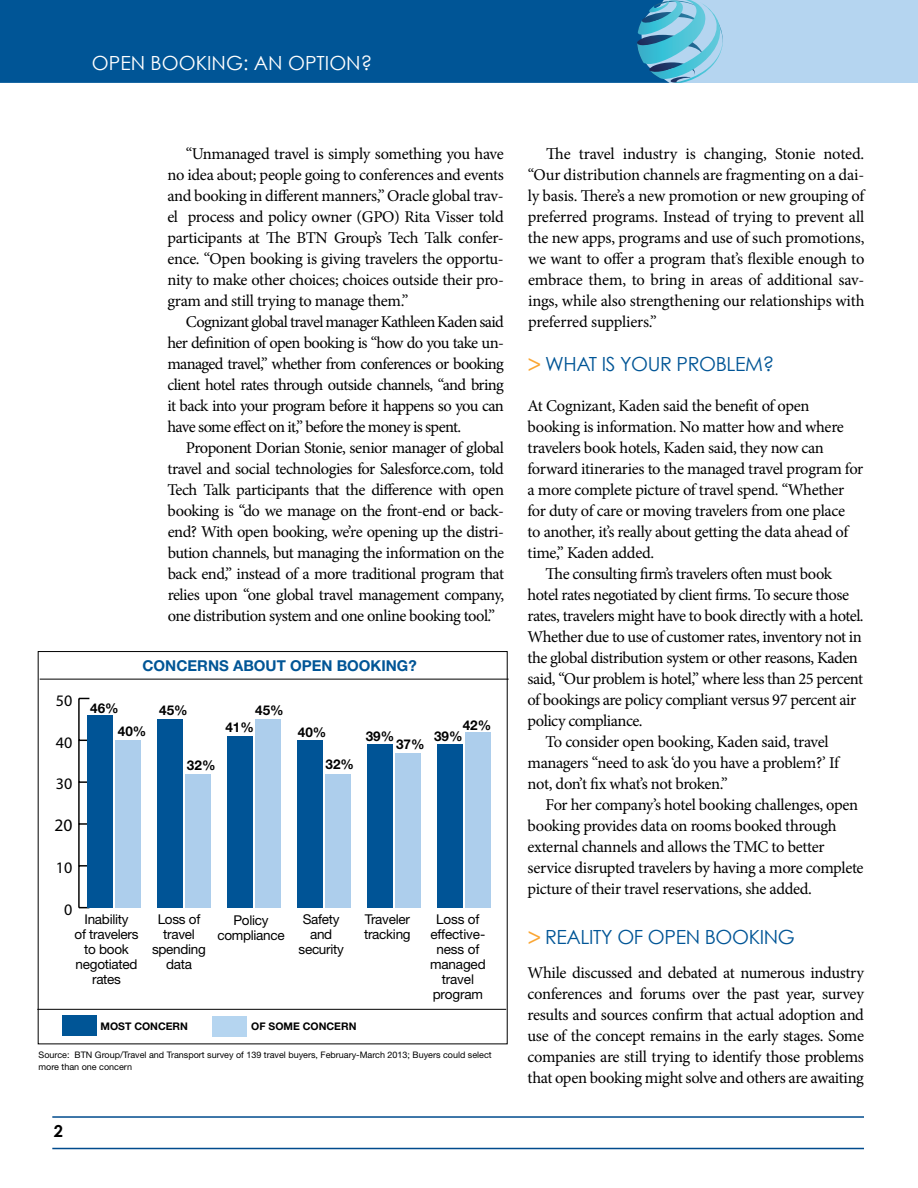
<style>
.page{position:relative;width:918px;height:1188px;background:#fff}
.page>*{position:absolute;margin:0;border:0;box-sizing:border-box;transform-origin:0 0}
.t1{font:19.5px "Century Gothic";letter-spacing:-.02em;color:#005596}
.t2{font:19.5px "Century Gothic";color:#fff}
.t3{font:17.55px "Myriad Pro";color:#000}
.t4{font:16.5px/21px "Minion Pro";letter-spacing:-.025em;color:#000;text-align:justify}
.t5{font:700 16.5px "Century Gothic";color:#000}
.t6{font:16.05px "Myriad Pro";color:#000}
.t7{font:700 15px "Helvetica Neue LT Std";color:#005596}
.t8{font:13.5px/15px "Helvetica Neue LT Std";letter-spacing:-.02em;color:#000;text-align:center}
.t9{font:700 13.5px/23.2px "Helvetica Neue LT Std";color:#000}
.t10{font:700 10.5px "Helvetica Neue LT Std";color:#000}
.t11{font:9px/12px "Helvetica Neue LT Std";color:#000}
.s1{font-family:"Minion Pro";font-weight:700;font-size:25.5px;color:#faa634}
</style>
<div class="page">
<hr style="left:52px;top:1116px;width:812px;height:2px;background:#004b8d">
<hr style="left:52px;top:1148px;width:812px;height:1px;background:#004b8d">
<div style="left:0;top:0;width:918px;height:83px;background:#b5d5f0"></div>
<div style="left:0;top:0;width:637px;height:83px;background:#005596"></div>
<svg style="left:637px;top:0;width:86px;height:83px"></svg>
<hr style="left:78px;top:698px;width:2px;height:210px;background:#000">
<svg style="left:80px;top:865px;width:7px;height:2px"></svg>
<svg style="left:80px;top:823px;width:7px;height:2px"></svg>
<svg style="left:80px;top:781px;width:7px;height:2px"></svg>
<div style="left:115px;top:740px;width:25px;height:168px;background:#adceec"></div>
<div style="left:185px;top:774px;width:25px;height:134px;background:#adceec"></div>
<div style="left:255px;top:719px;width:25px;height:189px;background:#adceec"></div>
<div style="left:325px;top:774px;width:25px;height:134px;background:#adceec"></div>
<div style="left:395px;top:753px;width:25px;height:155px;background:#adceec"></div>
<div style="left:465px;top:732px;width:25px;height:176px;background:#adceec"></div>
<div style="left:87px;top:715px;width:26px;height:193px;background:#005496"></div>
<div style="left:157px;top:719px;width:25px;height:189px;background:#005496"></div>
<div style="left:227px;top:736px;width:25px;height:172px;background:#005496"></div>
<div style="left:297px;top:740px;width:25px;height:168px;background:#005496"></div>
<div style="left:367px;top:744px;width:25px;height:164px;background:#005496"></div>
<div style="left:437px;top:744px;width:25px;height:164px;background:#005496"></div>
<div style="left:62px;top:1015px;width:35px;height:21px;background:#005596"></div>
<div style="left:212px;top:1016px;width:35px;height:20px;background:#b5d5f0"></div>
<hr style="left:37px;top:1009px;width:469px;height:1px;background:#000">
<hr style="left:40px;top:679px;width:469px;height:1px;background:#000">
<p class="t2" style="left:92px;top:51px;width:282px">OPEN BOOKING: AN OPTION?</p>
<p class="t4" style="left:167px;top:143px;width:338px;text-indent:18px">“Unmanaged travel is simply something you have no idea about; people going to conferences and events and booking in different manners,” Oracle global trav&shy;el process and policy owner (GPO) Rita Visser told participants at The BTN Group’s Tech Talk confer&shy;ence. “Open booking is giving travelers the opportu&shy;nity to make other choices; choices outside their pro&shy;gram and still trying to manage them.”</p>
<p class="t4" style="left:167px;top:311px;width:338px;text-indent:18px">Cognizant global travel manager Kathleen Kaden said her definition of open booking is “how do you take un&shy;managed travel,” whether from conferences or booking client hotel rates through outside channels, “and bring it back into your program before it happens so you can have some effect on it,” before the money is spent.</p>
<p class="t4" style="left:168px;top:437px;width:338px;text-indent:18px">Proponent Dorian Stonie, senior manager of global travel and social technologies for Salesforce.com, told Tech Talk participants that the difference with open booking is “do we manage on the front-end or back&shy;end? With open booking, we’re opening up the distri&shy;bution channels, but managing the information on the back end,” instead of a more traditional program that relies upon “one global travel management company, one distribution system and one online booking tool.”</p>
<p class="t6" style="left:56px;top:691px;width:18px">50</p>
<p class="t6" style="left:56px;top:732px;width:18px">40</p>
<p class="t6" style="left:56px;top:774px;width:18px">30</p>
<p class="t3" style="left:54px;top:815px;width:20px">20</p>
<p class="t6" style="left:56px;top:858px;width:18px">10</p>
<p class="t7" style="left:142px;top:657px;width:276px">CONCERNS ABOUT OPEN BOOKING?</p>
<p class="t9" style="left:118px;top:696px;width:30px;text-indent:-28px">46%<br>40%</p>
<p class="t9" style="left:159px;top:699px;width:30px">45%</p>
<p class="t9" style="left:187px;top:753px;width:30px">32%</p>
<p class="t9" style="left:255px;top:698px;width:30px">45%</p>
<p class="t9" style="left:225px;top:716px;width:30px">41%</p>
<p class="t9" style="left:298px;top:720px;width:30px">40%</p>
<p class="t9" style="left:326px;top:752px;width:30px">32%</p>
<p class="t9" style="left:366px;top:724px;width:30px">39%</p>
<p class="t9" style="left:396px;top:732px;width:30px">37%</p>
<p class="t9" style="left:463px;top:713px;width:30px">42%</p>
<p class="t9" style="left:434px;top:724px;width:30px">39%</p>
<p class="t6" style="left:64px;top:900px;width:10px">0</p>
<p class="t8" style="left:75px;top:912px;width:66px">Inability<br>of travelers to book negotiated rates</p>
<p class="t8" style="left:152px;top:912px;width:55px">Loss of travel spending data</p>
<p class="t8" style="left:217px;top:912px;width:69px">Policy compliance</p>
<p class="t8" style="left:299px;top:912px;width:47px">Safety and security</p>
<p class="t8" style="left:364px;top:912px;width:48px;text-align:left">Traveler tracking</p>
<p class="t8" style="left:430px;top:912px;width:57px">Loss of effective&shy;ness of managed travel program</p>
<p class="t10" style="left:100px;top:1020px;width:18px">MOST</p>
<p class="t10" style="left:134px;top:1020px;width:9px">CONCERN</p>
<p class="t10" style="left:251px;top:1020px;width:61px">OF SOME CONCERN</p>
<p class="t11" style="left:39px;top:1049px;width:455px">Source: BTN Group/Travel and Transport survey of 139 travel buyers, February-March 2013; Buyers could select more than one concern</p>
<p class="t5" style="left:54px;top:1120px;width:11px">2</p>
<p class="t4" style="left:528px;top:143px;width:338px;text-indent:18px">The travel industry is changing, Stonie noted. “Our distribution channels are fragmenting on a dai&shy;ly basis. There’s a new promotion or new grouping of preferred programs. Instead of trying to prevent all the new apps, programs and use of such promotions, we want to offer a program that’s flexible enough to embrace them, to bring in areas of additional sav&shy;ings, while also strengthening our relationships with preferred suppliers.”</p>
<p class="t1" style="left:528px;top:352px;width:248px"><span class="s1">&gt;</span> WHAT IS YOUR PROBLEM?</p>
<p class="t4" style="left:528px;top:395px;width:284px">At Cognizant, Kaden said the benefit of open</p>
<p class="t4" style="left:528px;top:416px;width:318px">booking is information. No matter how and where</p>
<p class="t4" style="left:528px;top:437px;width:298px">travelers book hotels, Kaden said, they now can</p>
<p class="t4" style="left:528px;top:458px;width:337px">forward itineraries to the managed travel program for</p>
<p class="t4" style="left:528px;top:479px;width:318px">a more complete picture of travel spend. “Whether</p>
<p class="t4" style="left:528px;top:500px;width:319px">for duty of care or moving travelers from one place</p>
<p class="t4" style="left:528px;top:521px;width:322px">to another, it’s really about getting the data ahead of</p>
<p class="t4" style="left:528px;top:542px;width:128px">time,” Kaden added.</p>
<p class="t4" style="left:546px;top:563px;width:288px">The consulting firm’s travelers often must book</p>
<p class="t4" style="left:528px;top:584px;width:323px">hotel rates negotiated by client firms. To secure those</p>
<p class="t4" style="left:528px;top:605px;width:338px">rates, travelers might have to book directly with a hotel.</p>
<p class="t4" style="left:528px;top:626px;width:336px">Whether due to use of customer rates, inventory not in</p>
<p class="t4" style="left:528px;top:647px;width:332px">the global distribution system or other reasons, Kaden</p>
<p class="t4" style="left:528px;top:668px;width:337px">said, “Our problem is hotel,” where less than 25 percent</p>
<p class="t4" style="left:528px;top:689px;width:330px">of bookings are policy compliant versus 97 percent air</p>
<p class="t4" style="left:528px;top:710px;width:117px">policy compliance.</p>
<p class="t4" style="left:546px;top:731px;width:284px">To consider open booking, Kaden said, travel</p>
<p class="t4" style="left:528px;top:752px;width:313px">managers “need to ask ‘do you have a problem?’ If</p>
<p class="t4" style="left:528px;top:773px;width:202px">not, don’t fix what’s not broken.”</p>
<p class="t4" style="left:546px;top:794px;width:314px">For her company’s hotel booking challenges, open</p>
<p class="t4" style="left:528px;top:815px;width:311px">booking provides data on rooms booked through</p>
<p class="t4" style="left:528px;top:836px;width:298px">external channels and allows the TMC to better</p>
<p class="t4" style="left:528px;top:857px;width:338px">service disrupted travelers by having a more complete</p>
<p class="t4" style="left:528px;top:878px;width:286px">picture of their travel reservations, she added.</p>
<p class="t1" style="left:528px;top:925px;width:269px"><span class="s1">&gt;</span> REALITY OF OPEN BOOKING</p>
<p class="t4" style="left:528px;top:962px;width:338px">While discussed and debated at numerous industry conferences and forums over the past year, survey results and sources confirm that actual adoption and use of the concept remains in the early stages. Some companies are still trying to identify those problems that open booking might solve and others are awaiting</p>
</div>
